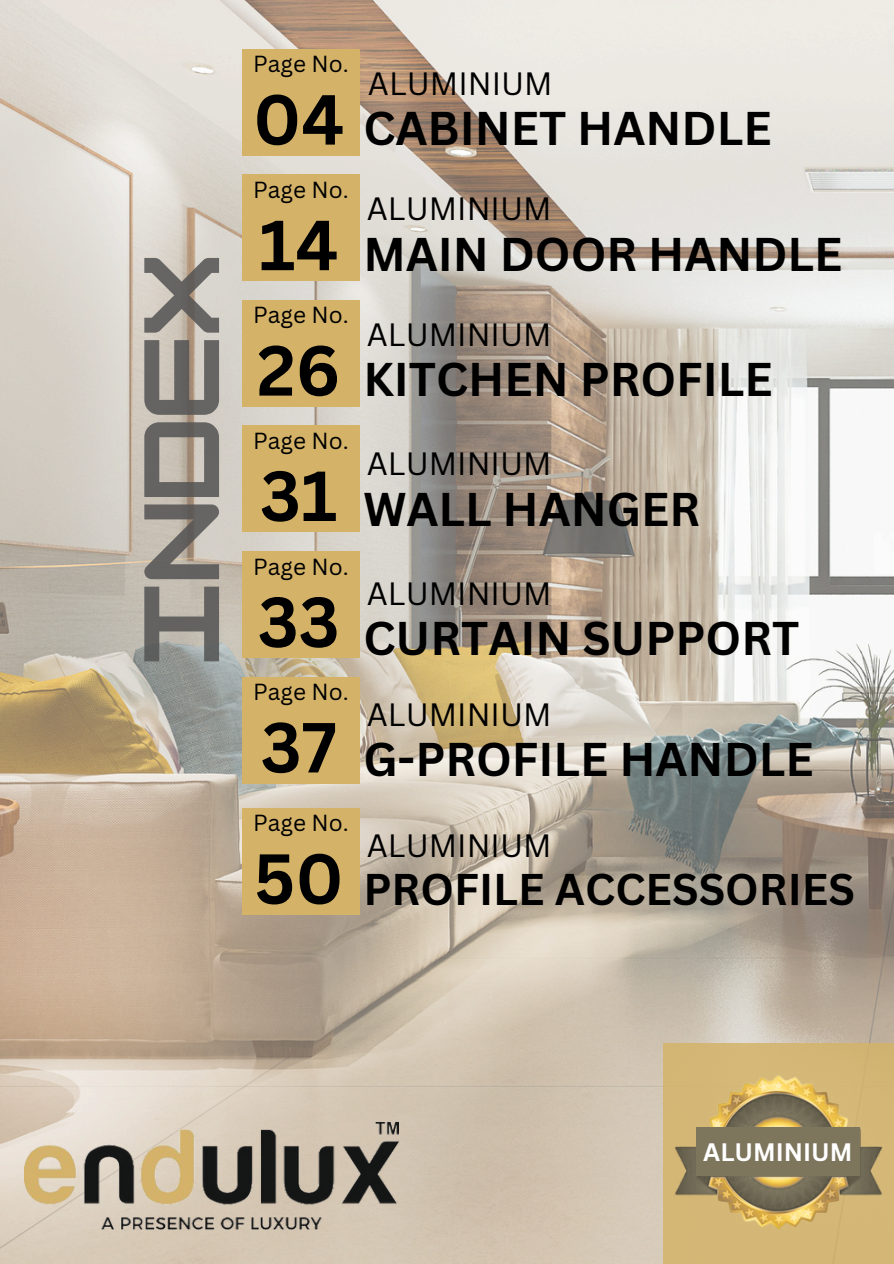
<style>
.page{position:relative;width:894px;height:1264px;background:#fff}
.page>*{position:absolute;margin:0;border:0;box-sizing:border-box;transform-origin:0 0}
.t1{font:700 93.3px "HK Modular";color:#545454}
.t2{font:700 69.15px "Canva Sans";color:#000}
.t3{font:700 46.05px "Canva Sans";color:#000}
.t4{font:700 43.2px "Canva Sans";color:#000}
.t5{font:31.35px "Canva Sans";color:#000}
.t6{font:700 24.6px "Canva Sans";color:#fff}
.t7{font:22.65px "Canva Sans";color:#000}
</style>
<div class="page">
<img style="left:0;top:0;width:893px;height:1263px">
<img style="left:24px;top:1118px;width:374px;height:111px">
<div style="left:242px;top:49px;width:117px;height:107px;background:#d4b369"></div>
<div style="left:242px;top:174px;width:117px;height:107px;background:#d4b369"></div>
<div style="left:242px;top:300px;width:117px;height:107px;background:#d4b369"></div>
<div style="left:242px;top:425px;width:117px;height:107px;background:#d4b369"></div>
<div style="left:242px;top:551px;width:117px;height:107px;background:#d4b369"></div>
<div style="left:242px;top:676px;width:117px;height:107px;background:#d4b369"></div>
<div style="left:242px;top:808px;width:117px;height:106px;background:#d4b369"></div>
<img style="left:663px;top:1042px;width:229px;height:221px">
<div style="left:696px;top:1126px;width:163px;height:49px;background:#7d765d"></div>
<h1 class="t1" style="left:126px;top:665px;width:412px;rotate:-90deg">INDEX</h1>
<p class="t7" style="left:253px;top:48px;width:97px">Page No.</p>
<p class="t2" style="left:253px;top:71px;width:93px">04</p>
<p class="t7" style="left:253px;top:174px;width:97px">Page No.</p>
<p class="t2" style="left:259px;top:196px;width:81px">14</p>
<h3 class="t7" style="left:253px;top:299px;width:97px">Page No.</h3>
<h2 class="t2" style="left:257px;top:322px;width:85px">26</h2>
<h3 class="t7" style="left:253px;top:424px;width:97px">Page No.</h3>
<h2 class="t2" style="left:260px;top:447px;width:79px">31</h2>
<h3 class="t7" style="left:253px;top:550px;width:97px">Page No.</h3>
<h2 class="t2" style="left:258px;top:573px;width:83px">33</h2>
<h3 class="t7" style="left:253px;top:676px;width:97px">Page No.</h3>
<h2 class="t2" style="left:261px;top:698px;width:77px">37</h2>
<h3 class="t7" style="left:253px;top:807px;width:97px">Page No.</h3>
<h2 class="t2" style="left:254px;top:829px;width:91px">50</h2>
<p class="t5" style="left:368px;top:61px;width:186px">ALUMINIUM</p>
<h3 class="t3" style="left:363px;top:96px;width:409px">CABINET HANDLE</h3>
<h2 class="t5" style="left:367px;top:187px;width:186px">ALUMINIUM</h2>
<h1 class="t3" style="left:363px;top:221px;width:480px">MAIN DOOR HANDLE</h1>
<p class="t5" style="left:367px;top:312px;width:186px">ALUMINIUM</p>
<p class="t3" style="left:363px;top:347px;width:411px">KITCHEN PROFILE</p>
<p class="t5" style="left:367px;top:441px;width:186px">ALUMINIUM</p>
<p class="t3" style="left:363px;top:476px;width:338px">WALL HANGER</p>
<p class="t5" style="left:367px;top:571px;width:186px">ALUMINIUM</p>
<p class="t3" style="left:363px;top:606px;width:437px">CURTAIN SUPPORT</p>
<h3 class="t5" style="left:367px;top:692px;width:186px">ALUMINIUM</h3>
<h2 class="t3" style="left:363px;top:727px;width:452px">G-PROFILE HANDLE</h2>
<p class="t5" style="left:367px;top:823px;width:186px">ALUMINIUM</p>
<p class="t4" style="left:363px;top:859px;width:493px">PROFILE ACCESSORIES</p>
<p class="t6" style="left:703px;top:1134px;width:150px">ALUMINIUM</p>
</div>
